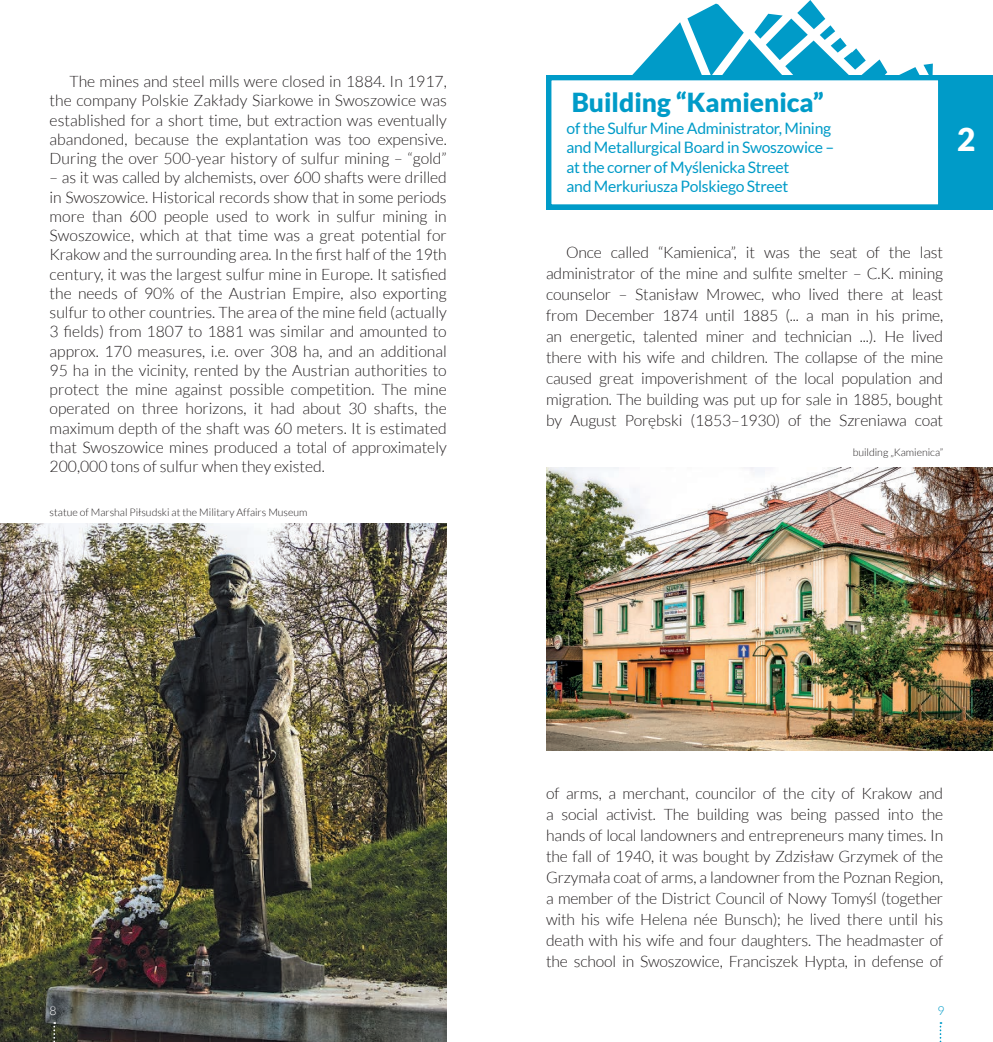
<style>
.page{position:relative;width:993px;height:1042px;background:#fff}
.page>*{position:absolute;margin:0;border:0;box-sizing:border-box;transform-origin:0 0}
.t1{font:900 31.5px "Lato";color:#fff}
.t2{font:900 26.25px "Lato";color:#009bc8}
.t3{font:300 15.75px/19.2px "Lato";letter-spacing:-.01em;color:#231f20;text-align:justify}
.t4{font:15.75px/19.2px "Lato";letter-spacing:-.02em;color:#009bc8}
.t5{font:300 12.25px "Lato";color:#009bc8}
.t6{font:300 12.25px "Lato";color:#fff}
.t7{font:300 10.5px "Lato";color:#231f20}
</style>
<div class="page">
<svg style="left:939px;top:1022px;width:2px;height:20px"></svg>
<img style="left:0;top:523px;width:446px;height:519px">
<svg style="left:635px;top:0;width:298px;height:72px"></svg>
<div style="left:546px;top:75px;width:446px;height:135px;background:#009bc8"></div>
<svg style="left:551px;top:72px;width:388px;height:133px;background:#eef8fb"></svg>
<img style="left:546px;top:467px;width:446px;height:283px">
<svg style="left:53px;top:1022px;width:2px;height:20px"></svg>
<p class="t3" style="left:50px;top:72px;width:398px;text-indent:20px">The mines and steel mills were closed in 1884. In 1917, the company Polskie Zakłady Siarkowe in Swoszowice was established for a short time, but extraction was eventually abandoned, because the explantation was too expensive.<br>During the over 500-year history of sulfur mining – “gold”</p>
<p class="t3" style="left:50px;top:168px;width:398px">– as it was called by alchemists, over 600 shafts were drilled in Swoszowice. Historical records show that in some periods more than 600 people used to work in sulfur mining in Swoszowice, which at that time was a great potential for Krakow and the surrounding area. In the first half of the 19th century, it was the largest sulfur mine in Europe. It satisfied the needs of 90% of the Austrian Empire, also exporting sulfur to other countries. The area of the mine field (actually 3 fields) from 1807 to 1881 was similar and amounted to approx. 170 measures, i.e. over 308 ha, and an additional 95 ha in the vicinity, rented by the Austrian authorities to protect the mine against possible competition. The mine operated on three horizons, it had about 30 shafts, the maximum depth of the shaft was 60 meters. It is estimated that Swoszowice mines produced a total of approximately 200,000 tons of sulfur when they existed.</p>
<p class="t7" style="left:50px;top:507px;width:259px">statue of Marshal Piłsudski at the Military Affairs Museum</p>
<h2 class="t2" style="left:571px;top:87px;width:253px">Building “Kamienica”</h2>
<p class="t4" style="left:566px;top:119px;width:269px">of the Sulfur Mine Administrator, Mining and Metallurgical Board in Swoszowice – at the corner of Myślenicka Street<br>and Merkuriusza Polskiego Street</p>
<h1 class="t1" style="left:956px;top:121px;width:20px">2</h1>
<p class="t3" style="left:546px;top:242px;width:398px;line-height:21px;text-indent:20px">Once called “Kamienica”, it was the seat of the last administrator of the mine and sulfite smelter – C.K. mining counselor – Stanisław Mrowec, who lived there at least from December 1874 until 1885 (... a man in his prime, an energetic, talented miner and technician ...). He lived there with his wife and children. The collapse of the mine caused great impoverishment of the local population and migration. The building was put up for sale in 1885, bought by August Porębski (1853–1930) of the Szreniawa coat</p>
<p class="t7" style="left:852px;top:446px;width:92px">building „Kamienica”</p>
<p class="t6" style="left:50px;top:1003px;width:9px">8</p>
<p class="t3" style="left:546px;top:783px;width:398px;line-height:21px">of arms, a merchant, councilor of the city of Krakow and a social activist. The building was being passed into the hands of local landowners and entrepreneurs many times. In the fall of 1940, it was bought by Zdzisław Grzymek of the Grzymała coat of arms, a landowner from the Poznan Region, a member of the District Council of Nowy Tomyśl (together with his wife Helena née Bunsch); he lived there until his death with his wife and four daughters. The headmaster of the school in Swoszowice, Franciszek Hypta, in defense of</p>
<p class="t5" style="left:937px;top:1003px;width:9px">9</p>
</div>
